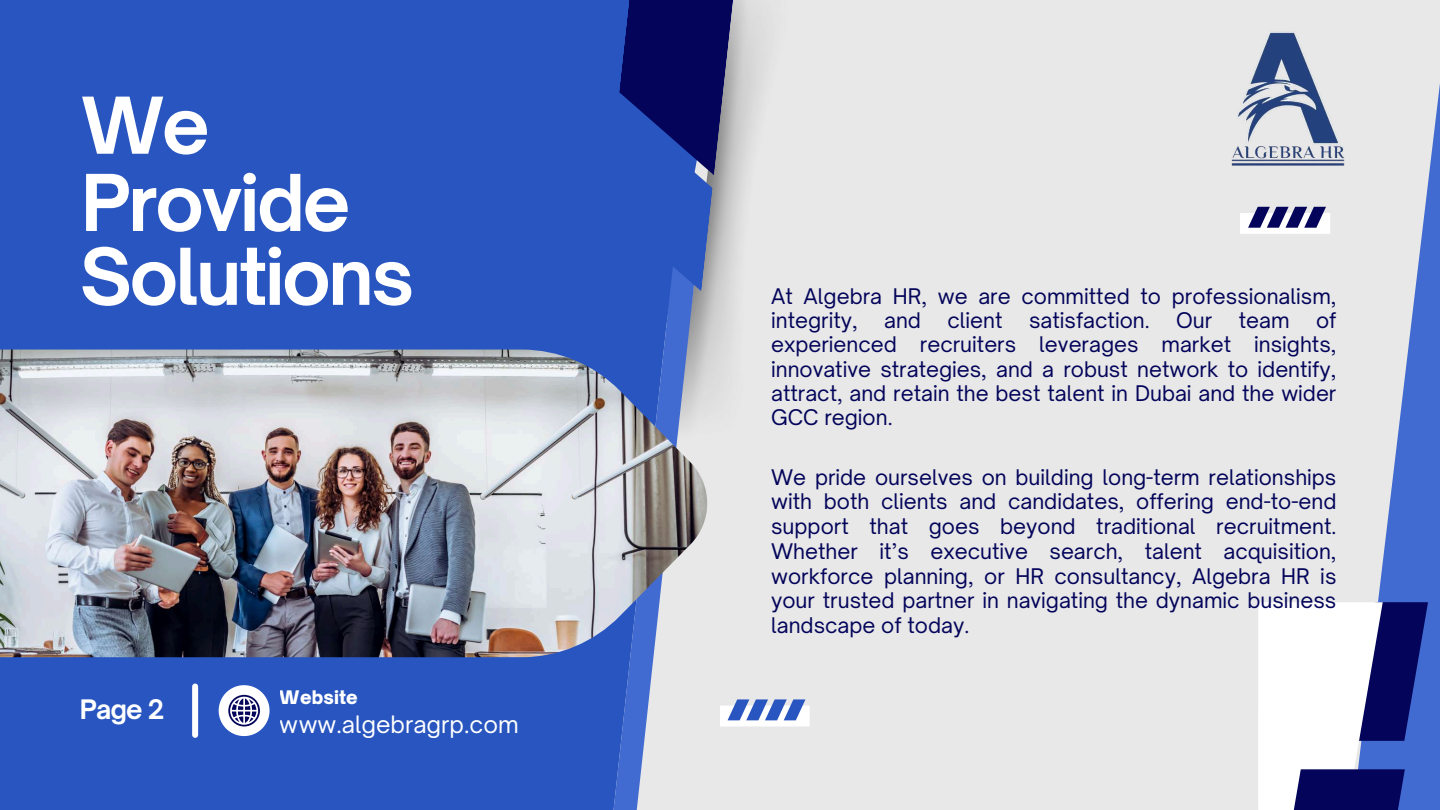
<style>
.page{position:relative;width:1440px;height:810px;background:#e8e8e8}
.page>*{position:absolute;margin:0;border:0;box-sizing:border-box;transform-origin:0 0}
.t1{font:700 74.9px/75.6px "Open Sauce One";letter-spacing:-.035em;color:#fff}
.t2{font:700 25.7px "Open Sauce One";color:#fff}
.t3{font:23px "Open Sauce One";color:#fff}
.t4{font:20.6px/24.8px "Open Sauce One";color:#03045a;text-align:justify}
.t5{font:900 17.9px "Open Sauce One";color:#fff}
</style>
<div class="page">
<svg style="left:1378px;top:84px;width:62px;height:726px;fill:#416bd0"></svg>
<svg style="left:1258px;top:602px;width:170px;height:208px;background:#9ba1c7"></svg>
<div style="left:0;top:0;width:739px;height:810px;background:#2855bf"></div>
<img style="left:704px;top:7px;width:61px;height:442px">
<svg style="left:613px;top:292px;width:91px;height:518px"></svg>
<svg style="left:619px;top:0;width:132px;height:292px"></svg>
<svg style="left:720px;top:699px;width:90px;height:27px;background:#a2b5e1"></svg>
<img style="left:0;top:350px;width:708px;height:307px">
<svg style="left:219px;top:685px;width:51px;height:51px"></svg>
<div style="left:192px;top:686px;width:6px;height:49px;background:#fff"></div>
<svg style="left:1241px;top:207px;width:89px;height:27px;background:#9393b7"></svg>
<img style="left:1231px;top:32px;width:156px;height:165px">
<h1 class="t1" style="left:80px;top:87px;width:336px">We<br>Provide<br>Solutions</h1>
<p class="t2" style="left:80px;top:694px;width:86px">Page 2</p>
<p class="t5" style="left:280px;top:687px;width:79px">Website</p>
<p class="t3" style="left:280px;top:710px;width:240px">www.algebragrp.com</p>
<p class="t4" style="left:771px;top:284px;width:567px;line-height:24.2px">At Algebra HR, we are committed to professionalism, integrity,</p>
<p class="t4" style="left:884px;top:308px;width:38px">and</p>
<p class="t4" style="left:947px;top:308px;width:57px">client</p>
<p class="t4" style="left:1029px;top:308px;width:122px">satisfaction.</p>
<p class="t4" style="left:1176px;top:308px;width:38px">Our</p>
<p class="t4" style="left:1239px;top:308px;width:52px">team</p>
<p class="t4" style="left:771px;top:308px;width:567px;line-height:24.2px;text-indent:545px">of experienced recruiters leverages market insights, innovative strategies, and a robust network to identify, attract, and retain the best talent in Dubai and the wider GCC region.</p>
<p class="t4" style="left:771px;top:464px;width:567px">We pride ourselves on building long-term relationships with both clients and candidates, offering end-to-end support that goes beyond traditional recruitment.<br>Whether it’s executive search, talent acquisition, workforce planning, or HR consultancy, Algebra HR is your trusted partner in navigating the dynamic business landscape of today.</p>
</div>
